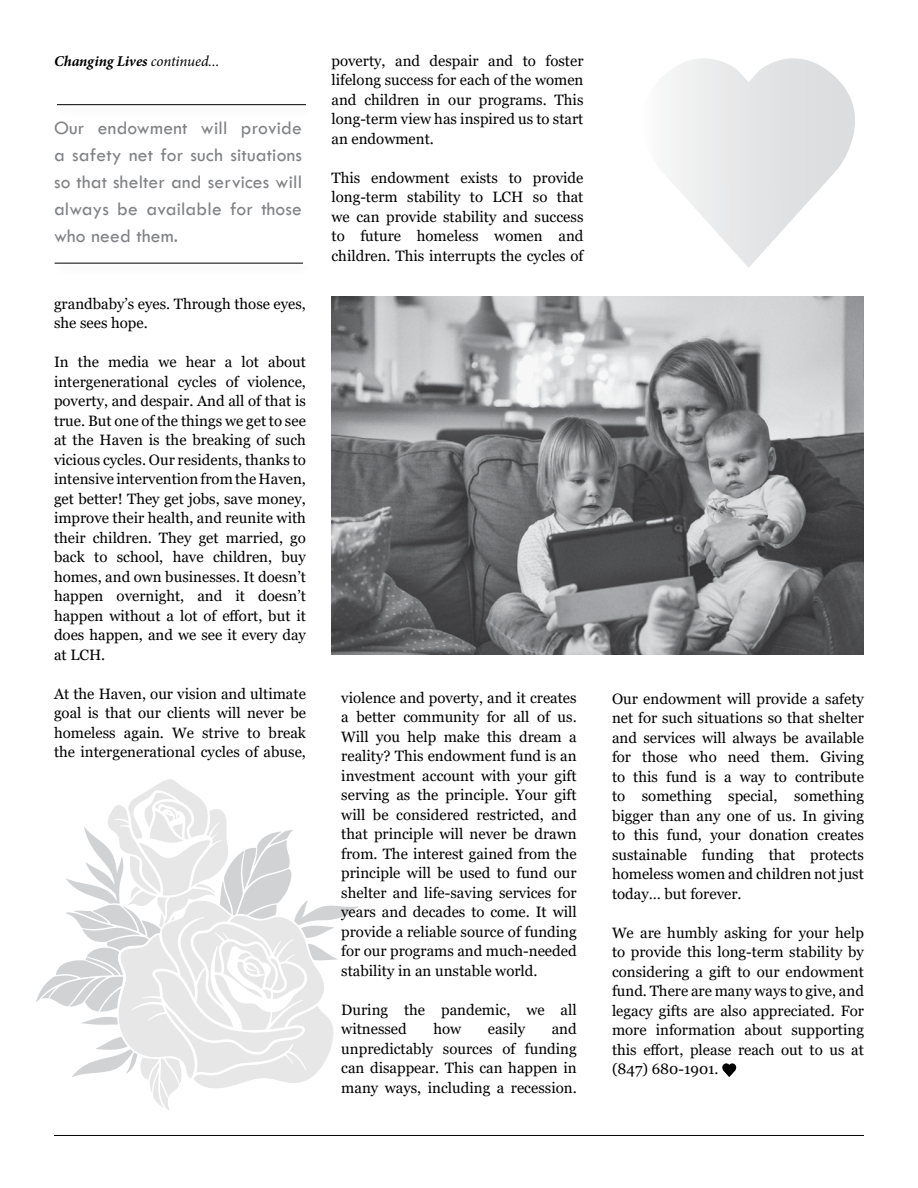
<style>
.page{position:relative;width:918px;height:1188px;background:#fff}
.page>*{position:absolute;margin:0;border:0;box-sizing:border-box;transform-origin:0 0}
.t1{font:19.5px/27px "Tw Cen";letter-spacing:.01em;color:#808285;text-align:justify}
.t2{font:15px/19.5px "Georgia";color:#000;text-align:justify}
.t3{font:italic 700 15px "Minion Pro";letter-spacing:-.005em;color:#000}
.s1{font-weight:400}
</style>
<div class="page">
<hr style="left:54px;top:1135px;width:810px;height:1px;background:#000">
<svg style="left:36px;top:779px;width:322px;height:331px"></svg>
<img style="left:845px;top:88px;width:10px;height:69px">
<img style="left:705px;top:219px;width:87px;height:16px">
<img style="left:719px;top:235px;width:59px;height:17px">
<img style="left:735px;top:252px;width:28px;height:16px">
<svg style="left:722px;top:1063px;width:14px;height:14px"></svg>
<img style="left:332px;top:296px;width:532px;height:358px">
<div style="left:55px;top:102px;width:262px;height:16px;background:#000;opacity:.2"></div>
<hr style="left:57px;top:104px;width:249px;height:1px;background:#000">
<div style="left:52px;top:260px;width:262px;height:17px;background:#000;opacity:.2"></div>
<hr style="left:55px;top:263px;width:248px;height:1px;background:#000">
<p class="t3" style="left:54px;top:50px;width:167px">Changing Lives <span class="s1">continued...</span></p>
<h1 class="t1" style="left:54px;top:115px;width:249px">Our endowment will provide a safety net for such situations so that shelter and services will always be available for those who need them.</h1>
<p class="t2" style="left:54px;top:294px;width:253px">grandbaby’s eyes. Through those eyes, she sees hope.</p>
<p class="t2" style="left:54px;top:352px;width:253px">In the media we hear a lot about intergenerational cycles of violence, poverty, and despair. And all of that is true. But one of the things we get to see at the Haven is the breaking of such vicious cycles. Our residents, thanks to intensive intervention from the Haven, get better! They get jobs, save money, improve their health, and reunite with their children. They get married, go back to school, have children, buy homes, and own businesses. It doesn’t happen overnight, and it doesn’t happen without a lot of effort, but it does happen, and we see it every day at LCH.</p>
<p class="t2" style="left:54px;top:684px;width:254px">At the Haven, our vision and ultimate goal is that our clients will never be homeless again. We strive to break the intergenerational cycles of abuse,</p>
<p class="t2" style="left:332px;top:51px;width:254px">poverty, and despair and to foster lifelong success for each of the women and children in our programs. This long-term view has inspired us to start an endowment.</p>
<p class="t2" style="left:332px;top:168px;width:253px">This endowment exists to provide long-term stability to LCH so that we can provide stability and success to future homeless women and children. This interrupts the cycles of</p>
<p class="t2" style="left:341px;top:688px;width:237px">violence and poverty, and it creates a better community for all of us.<br>Will you help make this dream a reality? This endowment fund is an investment account with your gift serving as the principle. Your gift will be considered restricted, and that principle will never be drawn from. The interest gained from the principle will be used to fund our shelter and life-saving services for years and decades to come. It will provide a reliable source of funding for our programs and much-needed stability in an unstable world.</p>
<p class="t2" style="left:341px;top:1000px;width:237px">During the pandemic, we all witnessed</p>
<p class="t2" style="left:341px;top:1020px;width:237px;text-indent:210px">and unpredictably sources of funding can disappear. This can happen in many ways, including a recession.</p>
<p class="t2" style="left:433px;top:1020px;width:29px">how</p>
<p class="t2" style="left:488px;top:1020px;width:39px">easily</p>
<p class="t2" style="left:612px;top:689px;width:253px">Our endowment will provide a safety net for such situations so that shelter and services will always be available for those who need them. Giving to this fund is a way to contribute to something special, something bigger than any one of us. In giving to this fund, your donation creates sustainable funding that protects homeless women and children not just today… but forever.</p>
<p class="t2" style="left:612px;top:923px;width:253px">We are humbly asking for your help to provide this long-term stability by considering a gift to our endowment fund. There are many ways to give, and legacy gifts are also appreciated. For more information about supporting this effort, please reach out to us at (847) 680-1901.</p>
</div>
